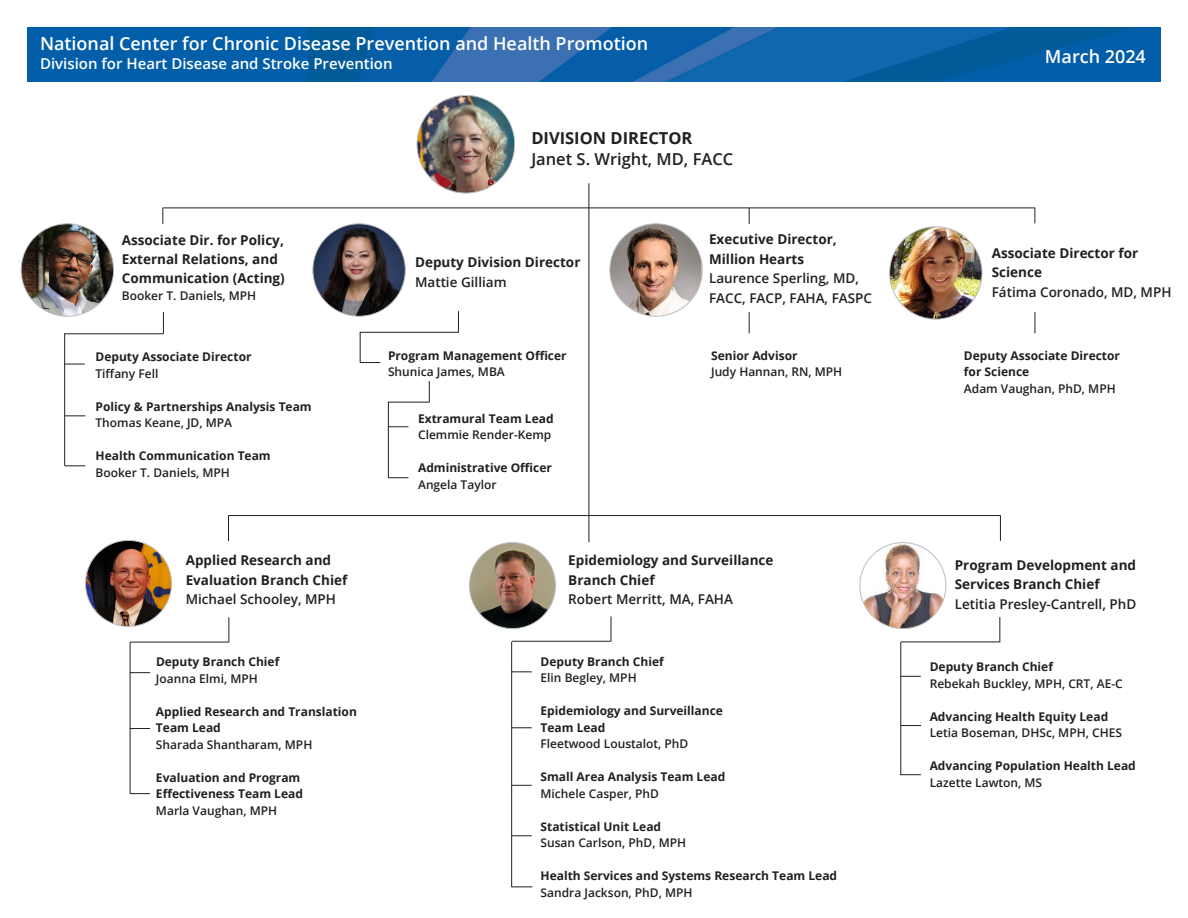
<style>
.page{position:relative;width:1188px;height:918px;background:#fff}
.page>*{position:absolute;margin:0;border:0;box-sizing:border-box;transform-origin:0 0}
.t1{font:600 18px "Open Sans";color:#fff}
.t2{font:600 16.5px "Open Sans";color:#231f20}
.t3{font:700 16.5px "Open Sans";color:#231f20}
.t4{font:600 15px "Open Sans";color:#fff}
.t5{font:700 13.5px/19.5px "Open Sans";color:#231f20}
.t6{font:600 13.5px/19.5px "Open Sans";color:#231f20}
.t7{font:700 12px/16.5px "Open Sans";color:#231f20}
.t8{font:600 12px "Open Sans";color:#231f20}
</style>
<div class="page">
<img style="left:860px;top:543px;width:86px;height:86px;border-radius:43px">
<hr style="left:130px;top:642px;width:1px;height:152px;background:#231f20">
<img style="left:86px;top:540px;width:86px;height:86px;border-radius:43px">
<img style="left:470px;top:543px;width:86px;height:86px;border-radius:43px">
<svg style="left:130px;top:672px;width:20px;height:1px"></svg>
<svg style="left:131px;top:728px;width:19px;height:1px"></svg>
<svg style="left:130px;top:793px;width:20px;height:1px"></svg>
<hr style="left:511px;top:642px;width:1px;height:245px;background:#231f20">
<svg style="left:511px;top:671px;width:21px;height:1px"></svg>
<svg style="left:511px;top:835px;width:21px;height:1px"></svg>
<svg style="left:511px;top:727px;width:21px;height:1px"></svg>
<svg style="left:511px;top:785px;width:21px;height:1px"></svg>
<hr style="left:901px;top:642px;width:1px;height:133px;background:#231f20">
<svg style="left:901px;top:676px;width:20px;height:1px"></svg>
<svg style="left:902px;top:725px;width:19px;height:1px"></svg>
<svg style="left:901px;top:774px;width:20px;height:1px"></svg>
<svg style="left:229px;top:617px;width:1px;height:25px"></svg>
<hr style="left:130px;top:642px;width:99px;height:1px;background:#231f20">
<svg style="left:611px;top:616px;width:1px;height:26px"></svg>
<hr style="left:512px;top:641px;width:99px;height:1px;background:#231f20">
<svg style="left:1000px;top:617px;width:1px;height:25px"></svg>
<hr style="left:901px;top:642px;width:99px;height:1px;background:#231f20">
<img style="left:417px;top:95px;width:98px;height:98px;border-radius:49px">
<img style="left:27px;top:27px;width:1134px;height:54px">
<hr style="left:589px;top:183px;width:1px;height:359px;background:#231f20">
<img style="left:21px;top:224px;width:93px;height:92px;border-radius:46px">
<img style="left:610px;top:224px;width:91px;height:92px">
<img style="left:890px;top:227px;width:92px;height:92px;border-radius:46px">
<img style="left:313px;top:224px;width:92px;height:92px;border-radius:46px">
<svg style="left:749px;top:312px;width:1px;height:21px"></svg>
<hr style="left:64px;top:333px;width:1px;height:133px;background:#231f20">
<svg style="left:64px;top:364px;width:21px;height:1px"></svg>
<svg style="left:163px;top:312px;width:1px;height:22px"></svg>
<hr style="left:64px;top:333px;width:99px;height:1px;background:#231f20">
<hr style="left:228px;top:515px;width:773px;height:1px;background:#231f20">
<svg style="left:228px;top:516px;width:1px;height:25px"></svg>
<svg style="left:1000px;top:516px;width:1px;height:25px"></svg>
<hr style="left:163px;top:208px;width:872px;height:1px;background:#231f20">
<svg style="left:163px;top:208px;width:1px;height:16px"></svg>
<svg style="left:749px;top:208px;width:1px;height:16px"></svg>
<svg style="left:1035px;top:208px;width:1px;height:15px"></svg>
<svg style="left:1035px;top:312px;width:1px;height:21px"></svg>
<svg style="left:65px;top:415px;width:20px;height:1px"></svg>
<svg style="left:65px;top:465px;width:20px;height:1px"></svg>
<hr style="left:360px;top:332px;width:1px;height:31px;background:#231f20">
<svg style="left:361px;top:362px;width:19px;height:1px"></svg>
<svg style="left:458px;top:311px;width:1px;height:21px"></svg>
<hr style="left:360px;top:332px;width:99px;height:1px;background:#231f20">
<svg style="left:389px;top:426px;width:19px;height:1px"></svg>
<svg style="left:512px;top:886px;width:20px;height:1px"></svg>
<svg style="left:389px;top:477px;width:19px;height:1px"></svg>
<svg style="left:429px;top:381px;width:1px;height:21px"></svg>
<hr style="left:388px;top:402px;width:41px;height:1px;background:#231f20">
<hr style="left:388px;top:402px;width:1px;height:76px;background:#231f20">
<h1 class="t1" style="left:40px;top:31px;width:610px">National Center for Chronic Disease Prevention and Health Promotion</h1>
<h2 class="t4" style="left:40px;top:53px;width:354px">Division for Heart Disease and Stroke Prevention</h2>
<p class="t5" style="left:122px;top:230px;width:165px">Associate Dir. for Policy,<br>External Relations, and<br>Communication (Acting)</p>
<p class="t8" style="left:122px;top:287px;width:136px">Booker T. Daniels, MPH</p>
<p class="t7" style="left:96px;top:348px;width:158px">Deputy Associate Director</p>
<p class="t8" style="left:96px;top:365px;width:64px">Tiffany Fell</p>
<p class="t7" style="left:96px;top:398px;width:218px">Policy &amp; Partnerships Analysis Team</p>
<p class="t8" style="left:96px;top:414px;width:138px">Thomas Keane, JD, MPA</p>
<p class="t7" style="left:96px;top:447px;width:177px">Health Communication Team</p>
<p class="t8" style="left:96px;top:464px;width:136px">Booker T. Daniels, MPH</p>
<p class="t5" style="left:186px;top:550px;width:163px">Applied Research and<br>Evaluation Branch Chief</p>
<p class="t6" style="left:186px;top:589px;width:152px">Michael Schooley, MPH</p>
<p class="t7" style="left:156px;top:653px;width:125px">Deputy Branch Chief</p>
<p class="t8" style="left:156px;top:670px;width:103px">Joanna Elmi, MPH</p>
<p class="t7" style="left:156px;top:703px;width:202px">Applied Research and Translation<br>Team Lead</p>
<p class="t8" style="left:156px;top:736px;width:158px">Sharada Shantharam, MPH</p>
<p class="t7" style="left:156px;top:769px;width:148px">Evaluation and Program<br>Effectiveness Team Lead</p>
<p class="t8" style="left:156px;top:802px;width:123px">Marla Vaughan, MPH</p>
<p class="t3" style="left:531px;top:126px;width:163px">DIVISION DIRECTOR</p>
<p class="t2" style="left:531px;top:148px;width:203px">Janet S. Wright, MD, FACC</p>
<p class="t5" style="left:415px;top:252px;width:167px">Deputy Division Director</p>
<p class="t6" style="left:415px;top:272px;width:93px">Mattie Gilliam</p>
<p class="t7" style="left:388px;top:347px;width:180px">Program Management Officer</p>
<p class="t8" style="left:388px;top:363px;width:118px">Shunica James, MBA</p>
<p class="t7" style="left:418px;top:410px;width:137px">Extramural Team Lead</p>
<p class="t8" style="left:418px;top:427px;width:135px">Clemmie Render-Kemp</p>
<p class="t7" style="left:418px;top:459px;width:135px">Administrative Officer</p>
<p class="t8" style="left:418px;top:476px;width:80px">Angela Taylor</p>
<p class="t5" style="left:709px;top:229px;width:129px">Executive Director,<br>Million Hearts</p>
<p class="t6" style="left:709px;top:269px;width:165px">Laurence Sperling, MD,<br>FACC, FACP, FAHA, FASPC</p>
<p class="t7" style="left:711px;top:347px;width:88px">Senior Advisor</p>
<p class="t8" style="left:711px;top:364px;width:133px">Judy Hannan, RN, MPH</p>
<p class="t5" style="left:568px;top:550px;width:207px">Epidemiology and Surveillance<br>Branch Chief</p>
<p class="t6" style="left:568px;top:589px;width:166px">Robert Merritt, MA, FAHA</p>
<p class="t7" style="left:541px;top:653px;width:125px">Deputy Branch Chief</p>
<p class="t8" style="left:541px;top:669px;width:98px">Elin Begley, MPH</p>
<p class="t7" style="left:541px;top:702px;width:184px">Epidemiology and Surveillance<br>Team Lead</p>
<p class="t8" style="left:541px;top:735px;width:149px">Fleetwood Loustalot, PhD</p>
<p class="t7" style="left:541px;top:768px;width:186px">Small Area Analysis Team Lead</p>
<p class="t8" style="left:541px;top:785px;width:120px">Michele Casper, PhD</p>
<p class="t7" style="left:541px;top:818px;width:122px">Statistical Unit Lead</p>
<p class="t8" style="left:541px;top:834px;width:147px">Susan Carlson, PhD, MPH</p>
<p class="t7" style="left:541px;top:867px;width:298px">Health Services and Systems Research Team Lead</p>
<p class="t8" style="left:541px;top:884px;width:153px">Sandra Jackson, PhD, MPH</p>
<p class="t1" style="left:1045px;top:44px;width:102px">March 2024</p>
<p class="t5" style="left:992px;top:243px;width:148px">Associate Director for<br>Science</p>
<p class="t6" style="left:992px;top:282px;width:181px">Fátima Coronado, MD, MPH</p>
<p class="t7" style="left:964px;top:347px;width:158px">Deputy Associate Director for Science</p>
<p class="t8" style="left:964px;top:380px;width:153px">Adam Vaughan, PhD, MPH</p>
<p class="t5" style="left:955px;top:555px;width:183px">Program Development and<br>Services Branch Chief</p>
<p class="t6" style="left:955px;top:594px;width:183px">Letitia Presley-Cantrell, PhD</p>
<p class="t7" style="left:930px;top:659px;width:125px">Deputy Branch Chief</p>
<p class="t8" style="left:930px;top:675px;width:195px">Rebekah Buckley, MPH, CRT, AE-C</p>
<p class="t7" style="left:930px;top:708px;width:180px">Advancing Health Equity Lead</p>
<p class="t8" style="left:930px;top:725px;width:194px">Letia Boseman, DHSc, MPH, CHES</p>
<p class="t7" style="left:930px;top:758px;width:208px">Advancing Population Health Lead</p>
<p class="t8" style="left:930px;top:774px;width:114px">Lazette Lawton, MS</p>
</div>
